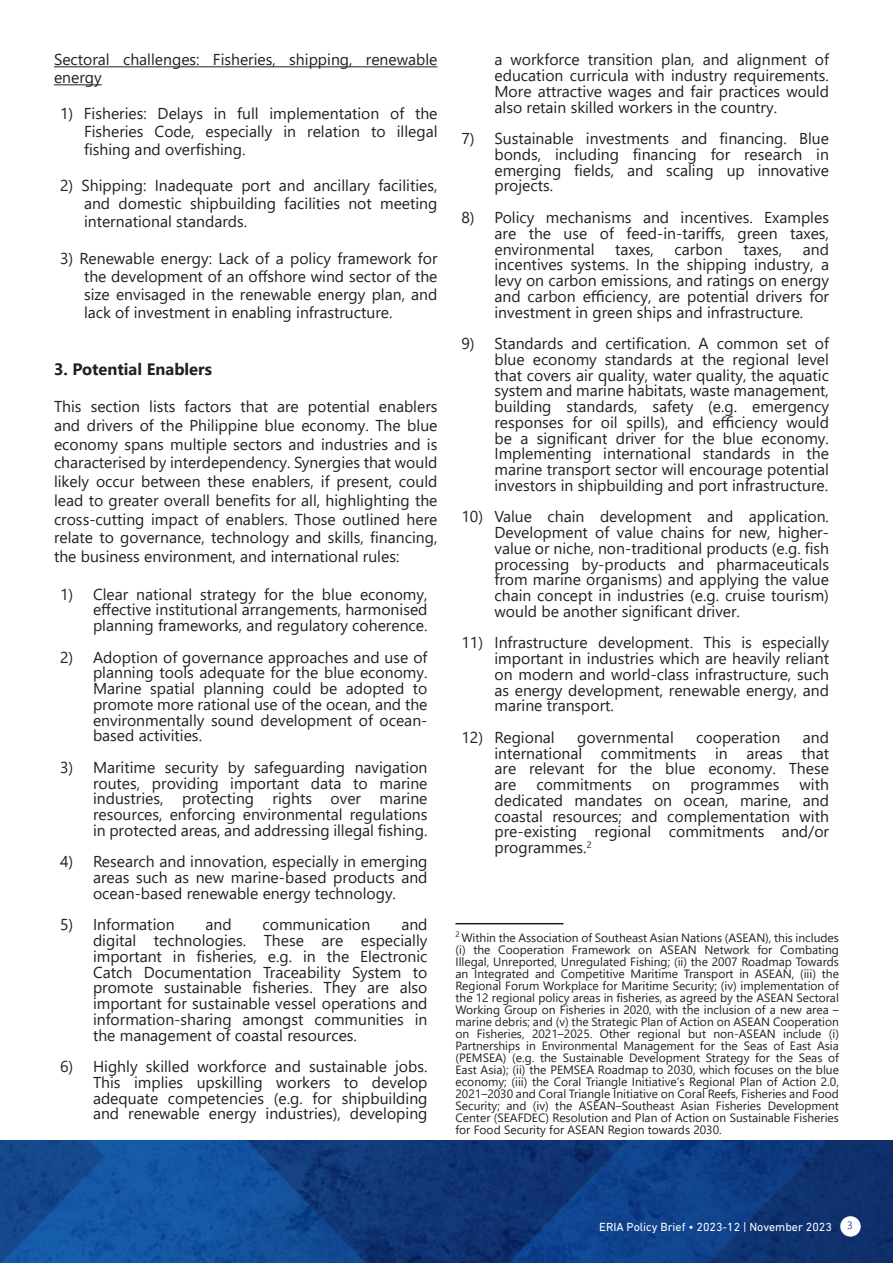
<style>
.page{position:relative;width:893px;height:1263px;background:#fff}
.page>*{position:absolute;margin:0;border:0;box-sizing:border-box;transform-origin:0 0}
.t1{font:700 16.5px "Segoe UI";color:#231f20}
.t2{font:15.75px/15.8px "Segoe UI";color:#231f20;text-align:justify}
.t3{font:12px/12px "Segoe UI";color:#231f20;text-align:justify}
.t4{font:12px "DIN Next LT Pro";color:#fff}
.t5{font:10.5px "Ebrima";color:#253f8e}
</style>
<div class="page">
<img style="left:0;top:1140px;width:893px;height:123px">
<div style="left:840px;top:1216px;width:21px;height:20px;background:#fff;border-radius:50%"></div>
<hr style="left:54px;top:66px;width:383px;height:1px;background:#231f20">
<hr style="left:54px;top:84px;width:48px;height:1px;background:#231f20">
<hr style="left:455px;top:923px;width:108px;height:1px;background:#231f20">
<p class="t2" style="left:54px;top:49px;width:385px;line-height:18px">Sectoral challenges: Fisheries, shipping, renewable energy</p>
<p class="t2" style="left:84px;top:103px;width:355px;line-height:18px;text-indent:-24px">1) Fisheries: Delays in full implementation of the Fisheries Code, especially in relation to illegal fishing and overfishing.</p>
<p class="t2" style="left:84px;top:175px;width:355px;line-height:18px;text-indent:-24px">2) Shipping: Inadequate port and ancillary facilities, and domestic shipbuilding facilities not meeting international standards.</p>
<p class="t2" style="left:84px;top:247px;width:355px;line-height:18px;text-indent:-24px">3) Renewable energy: Lack of a policy framework for the development of an offshore wind sector of the size envisaged in the renewable energy plan, and lack of investment in enabling infrastructure.</p>
<p class="t1" style="left:54px;top:353px;width:160px">3. Potential Enablers</p>
<p class="t2" style="left:54px;top:396px;width:385px;line-height:18.8px">This section lists factors that are potential enablers and drivers of the Philippine blue economy. The blue economy spans multiple sectors and industries and is characterised by interdependency. Synergies that would likely occur between these enablers, if present, could lead to greater overall benefits for all, highlighting the cross-cutting impact of enablers. Those outlined here relate to governance, technology and skills, financing, the business environment, and international rules:</p>
<p class="t2" style="left:93px;top:585px;width:336px;text-indent:-33px">1) Clear national strategy for the blue economy, effective institutional arrangements, harmonised planning frameworks, and regulatory coherence.</p>
<p class="t2" style="left:93px;top:648px;width:336px;text-indent:-33px">2) Adoption of governance approaches and use of planning tools adequate for the blue economy.<br>Marine spatial planning could be adopted to promote more rational use of the ocean, and the environmentally sound development of ocean&shy;based activities.</p>
<p class="t2" style="left:93px;top:758px;width:336px;text-indent:-33px">3) Maritime security by safeguarding navigation routes, providing important data to marine industries, protecting rights over marine resources, enforcing environmental regulations in protected areas, and addressing illegal fishing.</p>
<p class="t2" style="left:93px;top:852px;width:336px;text-indent:-33px">4) Research and innovation, especially in emerging areas such as new marine-based products and ocean-based renewable energy technology.</p>
<p class="t2" style="left:60px;top:915px;width:116px">5) Information</p>
<p class="t2" style="left:205px;top:915px;width:28px">and</p>
<p class="t2" style="left:263px;top:915px;width:109px">communication</p>
<p class="t2" style="left:93px;top:915px;width:336px;text-indent:308px">and digital technologies. These are especially important in fisheries, e.g. in the Electronic Catch Documentation Traceability System to promote sustainable fisheries. They are also important for sustainable vessel operations and information-sharing amongst communities in the management of coastal resources.</p>
<p class="t2" style="left:93px;top:1057px;width:336px;text-indent:-33px">6) Highly skilled workforce and sustainable jobs.<br>This implies upskilling workers to develop adequate competencies (e.g. for shipbuilding and renewable energy industries), developing</p>
<p class="t2" style="left:494px;top:51px;width:336px">a workforce transition plan, and alignment of education curricula with industry requirements.<br>More attractive wages and fair practices would also retain skilled workers in the country.</p>
<p class="t2" style="left:494px;top:129px;width:336px;text-indent:-33px">7) Sustainable investments and financing. Blue bonds, including financing for research in emerging fields, and scaling up innovative projects.</p>
<p class="t2" style="left:494px;top:208px;width:336px;text-indent:-33px">8) Policy mechanisms and incentives. Examples are the use of feed-in-tariffs, green taxes, environmental</p>
<p class="t2" style="left:494px;top:240px;width:336px;text-indent:308px">and incentives systems. In the shipping industry, a levy on carbon emissions, and ratings on energy and carbon efficiency, are potential drivers for investment in green ships and infrastructure.</p>
<p class="t2" style="left:494px;top:334px;width:336px;text-indent:-33px">9) Standards and certification. A common set of blue economy standards at the regional level that covers air quality, water quality, the aquatic system and marine habitats, waste management, building standards, safety (e.g. emergency responses for oil spills), and efficiency would be a significant driver for the blue economy.<br>Implementing international standards in the marine transport sector will encourage potential investors in shipbuilding and port infrastructure.</p>
<p class="t2" style="left:494px;top:507px;width:336px;text-indent:-33px">10) Value chain development and application.<br>Development of value chains for new, higher&shy;value or niche, non-traditional products (e.g. fish processing by-products and pharmaceuticals from marine organisms) and applying the value chain concept in industries (e.g. cruise tourism) would be another significant driver.</p>
<p class="t2" style="left:494px;top:633px;width:336px;text-indent:-33px">11) Infrastructure development. This is especially important in industries which are heavily reliant on modern and world-class infrastructure, such as energy development, renewable energy, and marine transport.</p>
<p class="t2" style="left:461px;top:728px;width:95px">12) Regional</p>
<p class="t2" style="left:577px;top:728px;width:98px">governmental</p>
<p class="t2" style="left:696px;top:728px;width:86px">cooperation</p>
<p class="t2" style="left:615px;top:240px;width:40px">taxes,</p>
<p class="t2" style="left:675px;top:240px;width:50px">carbon</p>
<p class="t2" style="left:743px;top:240px;width:40px">taxes,</p>
<p class="t2" style="left:494px;top:728px;width:336px;text-indent:308px">and international commitments in areas that are relevant for the blue economy. These are</p>
<p class="t2" style="left:494px;top:775px;width:336px;text-indent:305px">with dedicated mandates on ocean, marine, and coastal resources; and complementation with pre-existing regional commitments and/or programmes.<sup>2</sup></p>
<p class="t2" style="left:536px;top:775px;width:97px">commitments</p>
<p class="t2" style="left:652px;top:775px;width:20px">on</p>
<p class="t2" style="left:691px;top:775px;width:90px">programmes</p>
<p class="t3" style="left:455px;top:930px;width:385px"><sup>2</sup> Within the Association of Southeast Asian Nations (ASEAN), this includes (i) the Cooperation Framework on ASEAN Network for Combating Illegal, Unreported, Unregulated Fishing; (ii) the 2007 Roadmap Towards an Integrated and Competitive Maritime Transport in ASEAN, (iii) the Regional Forum Workplace for Maritime Security; (iv) implementation of the 12 regional policy areas in fisheries, as agreed by the ASEAN Sectoral Working Group on Fisheries in 2020, with the inclusion of a new area – marine debris; and (v) the Strategic Plan of Action on ASEAN Cooperation on Fisheries, 2021–2025. Other regional but non-ASEAN include (i)<br>Partnerships in Environmental Management for the Seas of East Asia (PEMSEA) (e.g. the Sustainable Development Strategy for the Seas of East Asia); (ii) the PEMSEA Roadmap to 2030, which focuses on the blue economy; (iii) the Coral Triangle Initiative’s Regional Plan of Action 2.0, 2021–2030 and Coral Triangle Initiative on Coral Reefs, Fisheries and Food Security; and (iv) the ASEAN–Southeast Asian Fisheries Development Center (SEAFDEC) Resolution and Plan of Action on Sustainable Fisheries for Food Security for ASEAN Region towards 2030.</p>
<p class="t4" style="left:599px;top:1220px;width:234px">ERIA Policy Brief • 2023-12 | November 2023</p>
<p class="t5" style="left:847px;top:1218px;width:7px">3</p>
</div>
